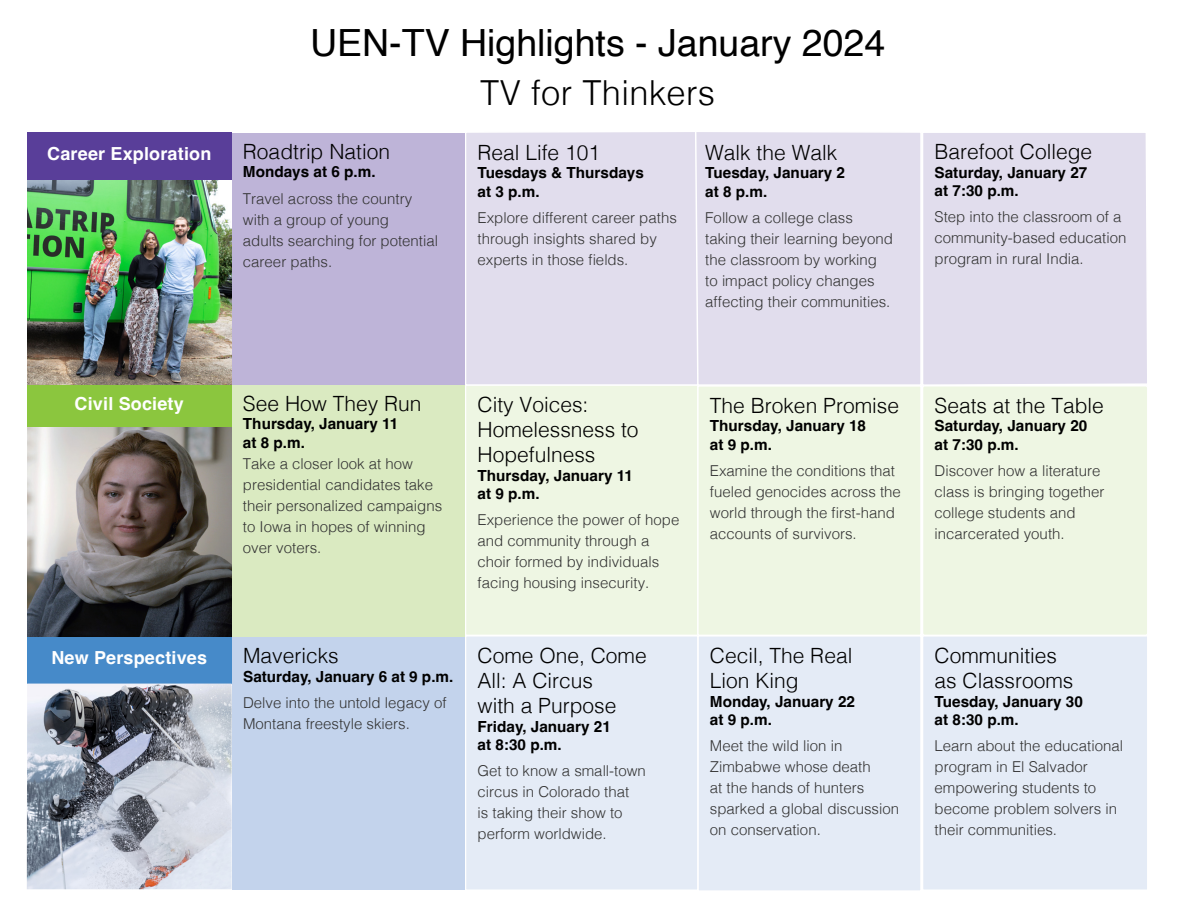
<style>
.page{position:relative;width:1188px;height:918px;background:#fff}
.page>*{position:absolute;margin:0;border:0;box-sizing:border-box;transform-origin:0 0}
.t1{font:37.5px "Helvetica";color:#000}
.t2{font:300 34.5px "Helvetica";letter-spacing:.01em;color:#000}
.item_title{font:300 21px/25.2px "Helvetica";color:#000}
.t3{font:700 18px "Helvetica";letter-spacing:.01em;color:#fff}
.item_date_time{font:700 15.3px/18.3px "Helvetica";color:#000}
.item_title-2{font:700 15.3px/18.3px "Helvetica";color:#000}
.item_description{font:300 15px/21px "Helvetica";color:#333}
.item_date_time-2{font:300 15px/21px "Helvetica";color:#333}
</style>
<div class="page">
<div style="left:27px;top:636px;width:205px;height:48px;background:#468ac9"></div>
<div style="left:923px;top:133px;width:224px;height:252px;background:#e1dded"></div>
<div style="left:699px;top:132px;width:221px;height:253px;background:#e1dded"></div>
<div style="left:466px;top:385px;width:232px;height:250px;background:#eef6e3"></div>
<div style="left:923px;top:636px;width:225px;height:254px;background:#e4ebf6"></div>
<div style="left:922px;top:635px;width:227px;height:256px;border:2px solid #fff"></div>
<div style="left:698px;top:636px;width:223px;height:255px;background:#e4ebf6"></div>
<div style="left:697px;top:635px;width:225px;height:257px;border:2px solid #fff"></div>
<div style="left:923px;top:386px;width:225px;height:249px;background:#eef6e3;border-radius:2px"></div>
<div style="left:922px;top:385px;width:227px;height:251px;border:2px solid #fff;border-radius:2px"></div>
<div style="left:698px;top:386px;width:223px;height:249px;background:#eef6e3"></div>
<div style="left:697px;top:385px;width:225px;height:251px;border:2px solid #fff"></div>
<div style="left:466px;top:636px;width:232px;height:254px;background:#e4ebf6"></div>
<div style="left:465px;top:635px;width:234px;height:256px;border:2px solid #fff"></div>
<div style="left:466px;top:132px;width:233px;height:255px;background:#e1dded"></div>
<div style="left:232px;top:385px;width:233px;height:252px;background:#daeac1"></div>
<div style="left:232px;top:637px;width:233px;height:252px;background:#c3d3ec"></div>
<div style="left:232px;top:133px;width:233px;height:252px;background:#beb4d8"></div>
<div style="left:27px;top:385px;width:205px;height:43px;background:#8bc63e"></div>
<div style="left:27px;top:133px;width:205px;height:47px;background:#593e99"></div>
<img style="left:27px;top:180px;width:205px;height:205px">
<img style="left:27px;top:428px;width:205px;height:208px">
<img style="left:27px;top:684px;width:205px;height:205px">
<p class="t1" style="left:310px;top:14px;width:577px">UEN-TV Highlights - January 2024</p>
<p class="t2" style="left:480px;top:63px;width:236px">TV for Thinkers</p>
<p class="t3" style="left:47px;top:143px;width:166px">Career Exploration</p>
<p class="item_title" style="left:243px;top:138px;width:149px">Roadtrip Nation</p>
<p class="item_date_time" style="left:243px;top:165px;width:134px">Mondays at 6 p.m.</p>
<p class="item_description" style="left:243px;top:187px;width:197px">Travel across the country with a group of young<br>adults searching for potential career paths.</p>
<p class="item_title" style="left:478px;top:138px;width:124px">Real Life 101</p>
<p class="item_date_time" style="left:478px;top:166px;width:168px">Tuesdays &amp; Thursdays at 3 p.m.</p>
<p class="item_description" style="left:478px;top:206px;width:201px">Explore different career paths through insights shared by experts in those fields.</p>
<p class="item_title" style="left:705px;top:138px;width:133px">Walk the Walk</p>
<p class="item_date_time" style="left:705px;top:166px;width:141px">Tuesday, January 2 at 8 p.m.</p>
<p class="item_description" style="left:705px;top:206px;width:189px">Follow a college class taking their learning beyond the classroom by working to impact policy changes affecting their communities.</p>
<p class="item_title" style="left:935px;top:138px;width:159px">Barefoot College</p>
<p class="item_date_time" style="left:935px;top:165px;width:154px">Saturday, January 27 at 7:30 p.m.</p>
<p class="item_description" style="left:935px;top:206px;width:193px">Step into the classroom of a community-based education program in rural India.</p>
<p class="t3" style="left:75px;top:393px;width:111px">Civil Society</p>
<p class="item_title" style="left:243px;top:390px;width:180px">See How They Run</p>
<p class="item_date_time" style="left:243px;top:417px;width:157px">Thursday, January 11 at 8 p.m.</p>
<p class="item_date_time-2" style="left:243px;top:452px;width:201px">Take a closer look at how presidential candidates take their personalized campaigns to Iowa in hopes of winning over voters.</p>
<p class="item_title" style="left:478px;top:390px;width:163px">City Voices:<br>Homelessness to<br>Hopefulness</p>
<p class="item_date_time" style="left:478px;top:468px;width:157px">Thursday, January 11 at 9 p.m.</p>
<p class="item_description" style="left:478px;top:508px;width:203px">Experience the power of hope and community through a choir formed by individuals facing housing insecurity.</p>
<p class="item_title" style="left:710px;top:391px;width:191px">The Broken Promise</p>
<p class="item_date_time" style="left:710px;top:419px;width:158px">Thursday, January 18 at 9 p.m.</p>
<p class="item_description" style="left:710px;top:459px;width:192px">Examine the conditions that fueled genocides across the world through the first-hand accounts of survivors.</p>
<p class="item_title" style="left:935px;top:391px;width:171px">Seats at the Table</p>
<p class="item_date_time" style="left:935px;top:418px;width:154px">Saturday, January 20 at 7:30 p.m.</p>
<p class="item_description" style="left:935px;top:459px;width:172px">Discover how a literature class is bringing together college students and incarcerated youth.</p>
<p class="t3" style="left:51px;top:646px;width:157px">New Perspectives</p>
<p class="item_title" style="left:243px;top:642px;width:97px">Mavericks</p>
<p class="item_date_time" style="left:243px;top:669px;width:212px">Saturday, January 6 at 9 p.m.</p>
<p class="item_description" style="left:243px;top:691px;width:205px">Delve into the untold legacy of<br>Montana freestyle skiers.</p>
<p class="item_title" style="left:478px;top:641px;width:171px">Come One, Come<br>All: A Circus<br>with a Purpose</p>
<p class="item_title-2" style="left:478px;top:719px;width:135px">Friday, January 21 at 8:30 p.m.</p>
<p class="item_description" style="left:478px;top:760px;width:170px">Get to know a small-town circus in Colorado that<br>is taking their show to perform worldwide.</p>
<p class="item_title" style="left:710px;top:641px;width:144px">Cecil, The Real<br>Lion King</p>
<p class="item_date_time" style="left:710px;top:694px;width:147px">Monday, January 22 at 9 p.m.</p>
<p class="item_description" style="left:710px;top:734px;width:191px">Meet the wild lion in<br>Zimbabwe whose death<br>at the hands of hunters sparked a global discussion on conservation.</p>
<p class="item_title" style="left:935px;top:641px;width:140px">Communities as Classrooms</p>
<p class="item_date_time" style="left:935px;top:694px;width:150px">Tuesday, January 30 at 8:30 p.m.</p>
<p class="item_description" style="left:935px;top:734px;width:190px">Learn about the educational program in El Salvador empowering students to become problem solvers in their communities.</p>
</div>
